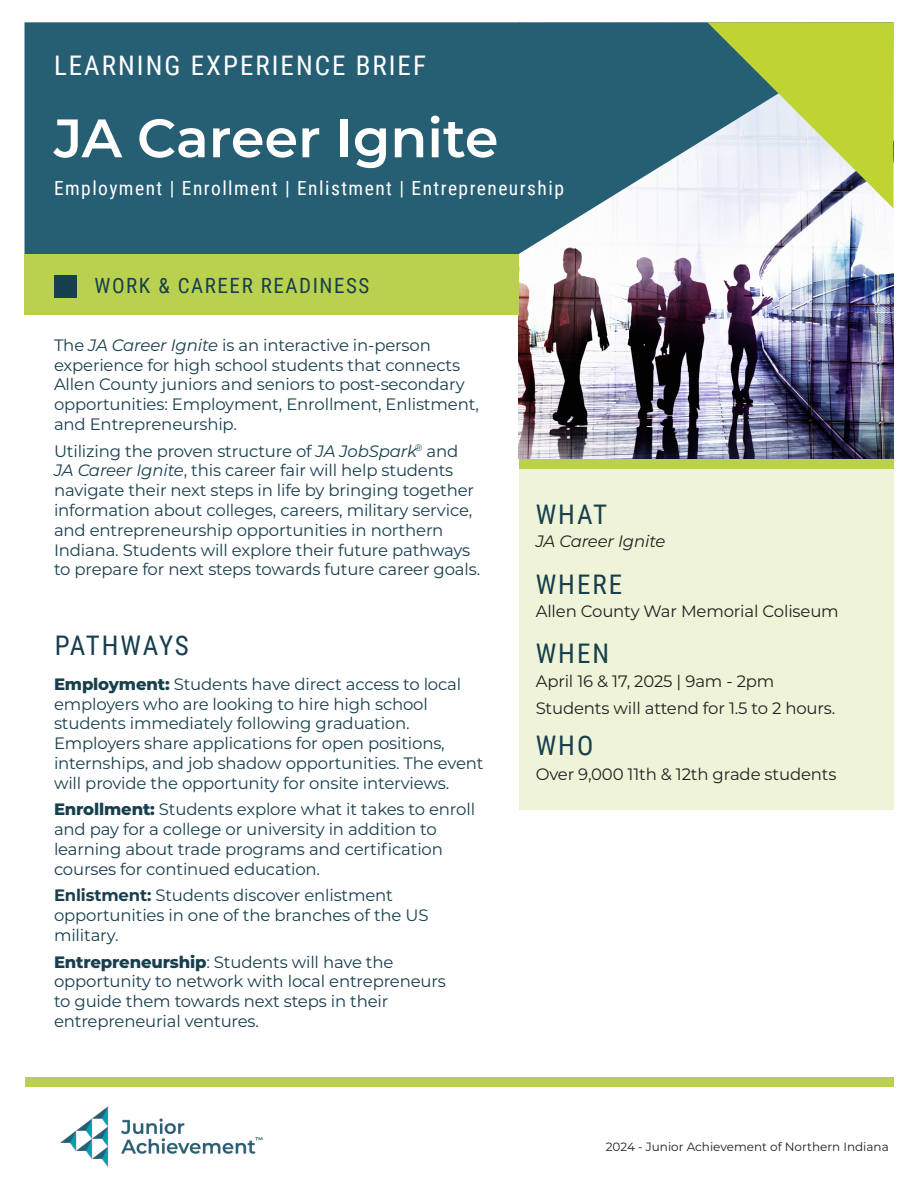
<style>
.page{position:relative;width:918px;height:1188px;background:#fff}
.page>*{position:absolute;margin:0;border:0;box-sizing:border-box;transform-origin:0 0}
.t1{font:600 54px "Montserrat";color:#fff}
.t2{font:27px "Roboto Condensed";letter-spacing:.075em;color:#fff}
.t3{font:27px "Roboto Condensed";letter-spacing:.075em;color:#183f4d}
.t4{font:27px "Roboto Condensed";letter-spacing:.055em;color:#183f4d}
.t5{font:21px "Roboto Condensed";letter-spacing:.075em;color:#183f4d}
.t6{font:19.5px "Roboto Condensed";letter-spacing:.075em;color:#fff}
.t7{font:16.5px/19.8px "Montserrat";letter-spacing:-.01em;color:#183f4d}
.t8{font:16.5px "Montserrat";letter-spacing:-.01em;color:#231f20}
.t9{font:italic 16.5px "Montserrat";letter-spacing:-.01em;color:#231f20}
.t10{font:12px "Montserrat";color:#231f20}
.s1{font-style:italic}
.s2{font-weight:800}
.s3{font-weight:700}
</style>
<div class="page">
<img style="left:519px;top:254px;width:374px;height:205px">
<svg style="left:25px;top:22px;width:860px;height:232px;background:#3d7083"></svg>
<div style="left:25px;top:254px;width:494px;height:61px;background:#bad150"></div>
<div style="left:519px;top:459px;width:374px;height:10px;background:#bad150"></div>
<div style="left:25px;top:1078px;width:868px;height:9px;background:#bad150"></div>
<div style="left:519px;top:469px;width:374px;height:341px;background:#eff4d8"></div>
<img style="left:60px;top:1106px;width:203px;height:61px">
<svg style="left:707px;top:22px;width:186px;height:186px;background:#b9cc81"></svg>
<div style="left:55px;top:275px;width:22px;height:22px;background:#183f4d"></div>
<p class="t2" style="left:54px;top:46px;width:374px">LEARNING EXPERIENCE BRIEF</p>
<p class="t1" style="left:54px;top:100px;width:446px">JA Career Ignite</p>
<p class="t6" style="left:54px;top:174px;width:512px">Employment | Enrollment | Enlistment | Entrepreneurship</p>
<p class="t5" style="left:94px;top:271px;width:276px">WORK &amp; CAREER READINESS</p>
<p class="t7" style="left:54px;top:334px;width:426px">The <span class="s1">JA Career Ignite</span> is an interactive in-person experience for high school students that connects Allen County juniors and seniors to post-secondary opportunities: Employment, Enrollment, Enlistment, and Entrepreneurship.</p>
<p class="t7" style="left:54px;top:440px;width:428px">Utilizing the proven structure of <span class="s1">JA JobSpark</span><sup>®</sup> and <span class="s1">JA Career Ignite</span>, this career fair will help students navigate their next steps in life by bringing together information about colleges, careers, military service, and entrepreneurship opportunities in northern Indiana. Students will explore their future pathways to prepare for next steps towards future career goals.</p>
<p class="t4" style="left:55px;top:626px;width:136px">PATHWAYS</p>
<p class="t7" style="left:54px;top:674px;width:431px"><span class="s2">Employment:</span> Students have direct access to local employers who are looking to hire high school students immediately following graduation.<br>Employers share applications for open positions, internships, and job shadow opportunities. The event will provide the opportunity for onsite interviews.</p>
<p class="t7" style="left:54px;top:799px;width:423px"><span class="s2">Enrollment:</span> Students explore what it takes to enroll and pay for a college or university in addition to learning about trade programs and certification courses for continued education.</p>
<p class="t7" style="left:54px;top:885px;width:376px"><span class="s3">Enlistment:</span> Students discover enlistment opportunities in one of the branches of the US military.</p>
<p class="t7" style="left:54px;top:951px;width:393px"><span class="s2">Entrepreneurship</span>: Students will have the opportunity to network with local entrepreneurs to guide them towards next steps in their entrepreneurial ventures.</p>
<p class="t3" style="left:536px;top:496px;width:73px">WHAT</p>
<p class="t9" style="left:536px;top:530px;width:131px">JA Career Ignite</p>
<p class="t3" style="left:536px;top:566px;width:88px">WHERE</p>
<p class="t8" style="left:536px;top:600px;width:305px">Allen County War Memorial Coliseum</p>
<p class="t3" style="left:536px;top:634px;width:75px">WHEN</p>
<p class="t8" style="left:536px;top:670px;width:240px">April 16 &amp; 17, 2025 | 9am - 2pm</p>
<p class="t8" style="left:536px;top:697px;width:301px">Students will attend for 1.5 to 2 hours.</p>
<p class="t3" style="left:536px;top:727px;width:59px">WHO</p>
<p class="t8" style="left:536px;top:763px;width:302px">Over 9,000 11th &amp; 12th grade students</p>
<p class="t10" style="left:606px;top:1139px;width:285px">2024 - Junior Achievement of Northern Indiana</p>
</div>
